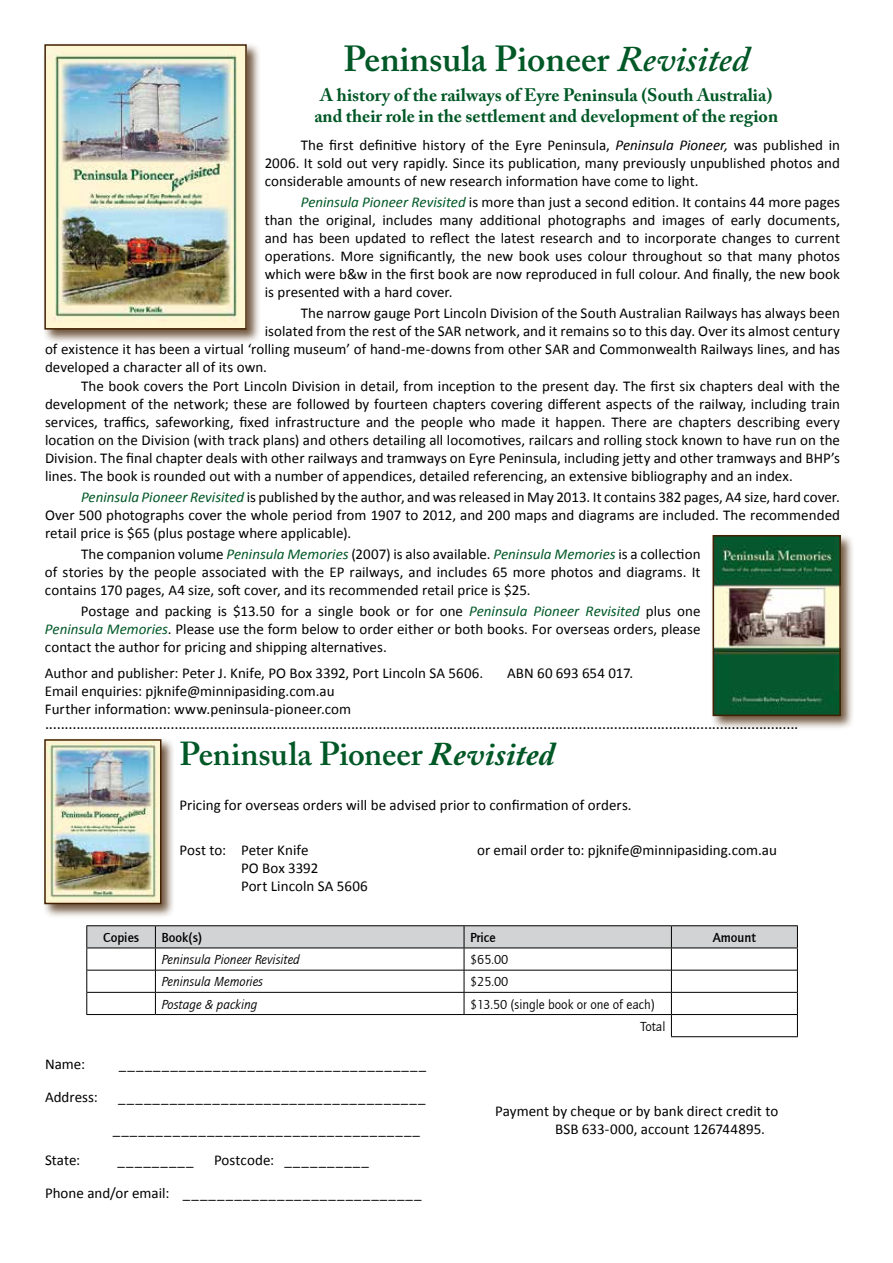
<style>
.page{position:relative;width:893px;height:1263px;background:#fff}
.page>*{position:absolute;margin:0;border:0;box-sizing:border-box;transform-origin:0 0}
.t1{font:600 36px "Adobe Caslon Pro";color:#005826}
.t2{font:600 33px "Adobe Caslon Pro";letter-spacing:-.005em;color:#005826}
.t3{font:700 18px/21.6px "Adobe Caslon Pro";color:#005826;text-align:center}
.t4{font:16.5px "Calibri";color:#000}
.t5{font:15px/18px "Calibri";letter-spacing:.005em;color:#000;text-align:justify}
.t6{font:italic 13.5px "Quay Sans ITCTT Book";color:#000}
.t7{font:13.5px/22.2px "Quay Sans ITCTT Book";color:#000}
.t8{font:13.5px "Quay Sans Md ITCTT";color:#000}
.s1{font-style:italic}
.s2{font-style:italic;color:#005826}
.s3{font-weight:700;font-style:italic}
</style>
<div class="page">
<div style="left:42px;top:42px;width:219px;height:302px;background:#422000;opacity:.75"></div>
<img style="left:47px;top:47px;width:197px;height:280px">
<div style="left:44px;top:44px;width:203px;height:286px;border:2px solid #422000"></div>
<div style="left:42px;top:737px;width:133px;height:181px;background:#422000;opacity:.75"></div>
<img style="left:47px;top:742px;width:111px;height:159px">
<div style="left:44px;top:739px;width:117px;height:165px;border:2px solid #422000"></div>
<div style="left:710px;top:533px;width:145px;height:197px;background:#422000;opacity:.75"></div>
<img style="left:715px;top:538px;width:123px;height:175px">
<div style="left:712px;top:535px;width:129px;height:181px;border:2px solid #422000"></div>
<hr style="left:86px;top:925px;width:69px;height:1px;background:#000">
<hr style="left:155px;top:925px;width:309px;height:1px;background:#000">
<hr style="left:464px;top:925px;width:207px;height:1px;background:#000">
<hr style="left:671px;top:925px;width:127px;height:1px;background:#000">
<hr style="left:671px;top:1036px;width:127px;height:1px;background:#000">
<svg style="left:86px;top:926px;width:712px;height:110px"></svg>
<h1 class="t1" style="left:343px;top:38px;width:407px">Peninsula Pioneer <span class="s1">Revisited</span></h1>
<p class="t3" style="left:314px;top:84px;width:465px">A history of the railways of Eyre Peninsula (South Australia) and their role in the settlement and development of the region</p>
<p class="t5" style="left:265px;top:136px;width:577px;text-indent:36px">The first definitive history of the Eyre Peninsula, <span class="s1">Peninsula Pioneer,</span> was published in 2006. It sold out very rapidly. Since its publication, many previously unpublished photos and considerable amounts of new research information have come to light.</p>
<p class="t5" style="left:265px;top:193px;width:577px;text-indent:36px"><span class="s2">Peninsula Pioneer Revisited</span> is more than just a second edition. It contains 44 more pages than the original, includes many additional photographs and images of early documents, and has been updated to reflect the latest research and to incorporate changes to current operations. More significantly, the new book uses colour throughout so that many photos which were b&amp;w in the first book are now reproduced in full colour. And finally, the new book is presented with a hard cover.</p>
<p class="t5" style="left:301px;top:304px;width:541px">The narrow gauge Port Lincoln Division of the South Australian Railways has always been</p>
<p class="t5" style="left:265px;top:322px;width:577px">isolated from the rest of the SAR network, and it remains so to this day. Over its almost century</p>
<p class="t5" style="left:45px;top:340px;width:796px">of existence it has been a virtual ‘rolling museum’ of hand-me-downs from other SAR and Commonwealth Railways lines, and has</p>
<p class="t5" style="left:45px;top:358px;width:224px">developed a character all of its own.</p>
<p class="t5" style="left:45px;top:377px;width:797px;text-indent:36px">The book covers the Port Lincoln Division in detail, from inception to the present day. The first six chapters deal with the development of the network; these are followed by fourteen chapters covering different aspects of the railway, including train services, traffics, safeworking, fixed infrastructure and the people who made it happen. There are chapters describing every location on the Division (with track plans) and others detailing all locomotives, railcars and rolling stock known to have run on the Division. The final chapter deals with other railways and tramways on Eyre Peninsula, including jetty and other tramways and BHP’s lines. The book is rounded out with a number of appendices, detailed referencing, an extensive bibliography and an index.</p>
<p class="t5" style="left:45px;top:488px;width:796px;text-indent:36px"><span class="s2">Peninsula Pioneer Revisited</span> is published by the author, and was released in May 2013. It contains 382 pages, A4 size, hard cover.<br>Over 500 photographs cover the whole period from 1907 to 2012, and 200 maps and diagrams are included. The recommended retail price is $65 (plus postage where applicable).</p>
<p class="t5" style="left:45px;top:545px;width:657px;text-indent:36px">The companion volume <span class="s2">Peninsula Memories</span> (2007) is also available. <span class="s2">Peninsula Memories</span> is a collection of stories by the people associated with the EP railways, and includes 65 more photos and diagrams. It contains 170 pages, A4 size, soft cover, and its recommended retail price is $25.</p>
<p class="t5" style="left:45px;top:602px;width:657px;text-indent:36px">Postage and packing is $13.50 for a single book or for one <span class="s2">Peninsula Pioneer Revisited</span> plus one <span class="s2">Peninsula Memories</span>. Please use the form below to order either or both books. For overseas orders, please contact the author for pricing and shipping alternatives.</p>
<p class="t5" style="left:45px;top:664px;width:440px">Author and publisher: Peter J. Knife, PO Box 3392, Port Lincoln SA 5606.</p>
<p class="t5" style="left:507px;top:664px;width:128px">ABN 60 693 654 017.</p>
<p class="t5" style="left:45px;top:682px;width:308px">Email enquiries: pjknife@minnipasiding.com.au<br>Further information: www.peninsula-pioneer.com</p>
<p class="t4" style="left:45px;top:713px;width:755px">................................................................................................................................................................................................</p>
<h2 class="t2" style="left:179px;top:734px;width:376px">Peninsula Pioneer <span class="s3">Revisited</span></h2>
<p class="t5" style="left:179px;top:795px;width:454px">Pricing for overseas orders will be advised prior to confirmation of orders.</p>
<p class="t5" style="left:179px;top:840px;width:48px">Post to:</p>
<p class="t5" style="left:477px;top:840px;width:301px">or email order to: pjknife@minnipasiding.com.au</p>
<p class="t5" style="left:241px;top:841px;width:128px;text-align:left">Peter Knife<br>PO Box 3392<br>Port Lincoln SA 5606</p>
<p class="t5" style="left:45px;top:1055px;width:42px">Name:</p>
<p class="t8" style="left:103px;top:929px;width:38px">Copies</p>
<p class="t8" style="left:161px;top:929px;width:42px">Book(s)</p>
<p class="t8" style="left:470px;top:929px;width:27px">Price</p>
<p class="t8" style="left:713px;top:929px;width:45px">Amount</p>
<p class="t6" style="left:161px;top:951px;width:140px">Peninsula Pioneer Revisited</p>
<p class="t7" style="left:470px;top:948px;width:40px">$65.00</p>
<p class="t6" style="left:161px;top:973px;width:103px">Peninsula Memories</p>
<p class="t7" style="left:470px;top:970px;width:40px">$25.00</p>
<p class="t6" style="left:161px;top:996px;width:98px">Postage &amp; packing</p>
<p class="t7" style="left:640px;top:993px;width:27px;text-indent:-170px">$13.50 (single book or one of each)<br>Total</p>
<p class="t5" style="left:119px;top:1055px;width:309px">____________________________________</p>
<p class="t5" style="left:45px;top:1088px;width:54px">Address:</p>
<p class="t5" style="left:113px;top:1081px;width:314px;line-height:31.5px;text-align:center">____________________________________ ____________________________________</p>
<p class="t5" style="left:214px;top:1151px;width:156px">Postcode: __________</p>
<p class="t5" style="left:45px;top:1184px;width:378px">Phone and/or email: ____________________________</p>
<p class="t5" style="left:45px;top:1151px;width:37px">State:</p>
<p class="t5" style="left:118px;top:1151px;width:78px">_________</p>
<p class="t5" style="left:555px;top:1102px;width:225px;text-indent:-60px">Payment by cheque or by bank direct credit to<br>BSB 633-000, account 126744895.</p>
</div>
